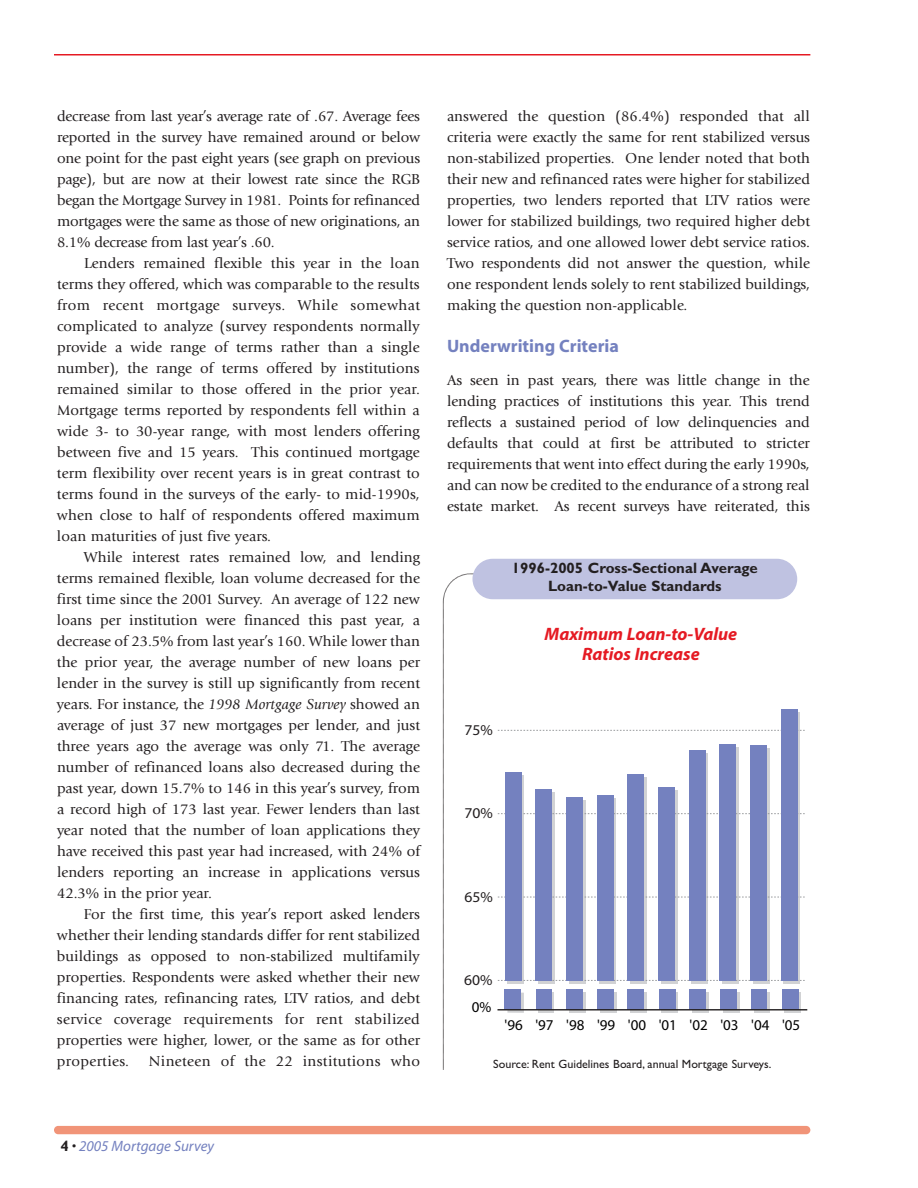
<style>
.page{position:relative;width:918px;height:1188px;background:#fff}
.page>*{position:absolute;margin:0;border:0;box-sizing:border-box;transform-origin:0 0}
.t1{font:italic 700 18px/19.5px "Myriad";color:#e51a23;text-align:center}
.t2{font:700 18px "Myriad";color:#7481bf}
.t3{font:15px/21px "Giovanni";color:#231f20;text-align:justify}
.t4{font:700 15px/18px "Gill Sans";color:#231f20;text-align:center}
.t5{font:15px "Myriad";color:#000}
.t6{font:15px "Giovanni";letter-spacing:.02em;color:#231f20}
.t7{font:italic 15px "Myriad";color:#7481bf}
.t8{font:15px "Myriad";color:#231f20;scale:1.04 1}
.t9{font:12px "Gill Sans";color:#231f20}
.s1{font-style:italic}
.s2{font-family:"Gill Sans";font-weight:700;font-style:normal;color:#231f20}
.s3{color:#231f20}
</style>
<div class="page">
<div style="left:54px;top:1126px;width:756px;height:8px;background:#f19478;border-radius:4px"></div>
<hr style="left:54px;top:54px;width:756px;height:2px;background:#e51a23">
<div style="left:630px;top:992px;width:17px;height:21px;background:#d1d2d4"></div>
<svg style="left:662px;top:992px;width:16px;height:21px"></svg>
<div style="left:692px;top:992px;width:16px;height:21px;background:#d1d2d4"></div>
<div style="left:723px;top:992px;width:16px;height:21px;background:#d1d2d4"></div>
<div style="left:754px;top:992px;width:16px;height:21px;background:#d1d2d4"></div>
<svg style="left:784px;top:992px;width:17px;height:21px"></svg>
<div style="left:628px;top:990px;width:16px;height:20px;background:#7481bf"></div>
<div style="left:659px;top:990px;width:16px;height:20px;background:#7481bf"></div>
<div style="left:689px;top:990px;width:17px;height:20px;background:#7481bf"></div>
<div style="left:720px;top:990px;width:17px;height:20px;background:#7481bf"></div>
<div style="left:751px;top:990px;width:16px;height:20px;background:#7481bf"></div>
<div style="left:782px;top:990px;width:16px;height:20px;background:#7481bf"></div>
<hr style="left:498px;top:1009px;width:308px;height:2px;background:#231f20">
<div style="left:630px;top:777px;width:17px;height:206px;background:#d1d2d4"></div>
<div style="left:661px;top:790px;width:16px;height:193px;background:#d1d2d4"></div>
<div style="left:692px;top:753px;width:16px;height:230px;background:linear-gradient(to bottom,#d1d2d4,#d1d2d4)"></div>
<div style="left:722px;top:747px;width:17px;height:236px;background:#d1d2d4"></div>
<div style="left:753px;top:748px;width:17px;height:235px;background:#d1d2d4"></div>
<div style="left:784px;top:712px;width:16px;height:271px;background:#d1d2d4"></div>
<svg style="left:643px;top:974px;width:162px;height:7px"></svg>
<svg style="left:645px;top:897px;width:160px;height:1px"></svg>
<svg style="left:645px;top:813px;width:160px;height:1px"></svg>
<svg style="left:643px;top:730px;width:162px;height:1px"></svg>
<div style="left:628px;top:774px;width:16px;height:206px;background:#7481bf"></div>
<div style="left:658px;top:787px;width:17px;height:193px;background:#7481bf"></div>
<div style="left:689px;top:750px;width:16px;height:230px;background:#7481bf"></div>
<div style="left:720px;top:744px;width:16px;height:236px;background:#7481bf"></div>
<div style="left:750px;top:745px;width:17px;height:235px;background:#7481bf"></div>
<div style="left:781px;top:709px;width:17px;height:271px;background:#7481bf"></div>
<svg style="left:443px;top:574px;width:200px;height:495px"></svg>
<div style="left:472px;top:559px;width:325px;height:40px;background:#bfc2e1;border-radius:20px"></div>
<div style="left:471px;top:626px;width:340px;height:49px;background:#fff"></div>
<p class="t3" style="left:57px;top:107px;width:365px">decrease from last year’s average rate of .67. Average fees reported in the survey have remained around or below one point for the past eight years (see graph on previous page), but are now at their lowest rate since the RGB began the Mortgage Survey in 1981. Points for refinanced mortgages were the same as those of new originations, an 8.1% decrease from last year’s .60.</p>
<p class="t3" style="left:57px;top:254px;width:365px;text-indent:27px">Lenders remained flexible this year in the loan terms they offered, which was comparable to the results from recent mortgage surveys. While somewhat complicated to analyze (survey respondents normally provide a wide range of terms rather than a single number), the range of terms offered by institutions remained similar to those offered in the prior year.<br>Mortgage terms reported by respondents fell within a wide 3- to 30-year range, with most lenders offering between five and 15 years. This continued mortgage term flexibility over recent years is in great contrast to terms found in the surveys of the early- to mid-1990s, when close to half of respondents offered maximum loan maturities of just five years.</p>
<p class="t3" style="left:57px;top:548px;width:365px;text-indent:27px">While interest rates remained low, and lending terms remained flexible, loan volume decreased for the first time since the 2001 Survey. An average of 122 new loans per institution were financed this past year, a decrease of 23.5% from last year’s 160. While lower than the prior year, the average number of new loans per lender in the survey is still up significantly from recent years. For instance, the <span class="s1">1998 Mortgage Survey</span> showed an average of just 37 new mortgages per lender, and just three years ago the average was only 71. The average number of refinanced loans also decreased during the past year, down 15.7% to 146 in this year’s survey, from a record high of 173 last year. Fewer lenders than last year noted that the number of loan applications they have received this past year had increased, with 24% of lenders reporting an increase in applications versus 42.3% in the prior year.</p>
<p class="t3" style="left:57px;top:905px;width:365px;text-indent:27px">For the first time, this year’s report asked lenders whether their lending standards differ for rent stabilized buildings as opposed to non-stabilized multifamily properties. Respondents were asked whether their new financing rates, refinancing rates, LTV ratios, and debt service coverage requirements for rent stabilized properties were higher, lower, or the same as for other properties.</p>
<p class="t6" style="left:149px;top:1055px;width:273px">Nineteen of the 22 institutions who</p>
<p class="t3" style="left:447px;top:107px;width:365px">answered the question (86.4%) responded that all criteria were exactly the same for rent stabilized versus non-stabilized properties. One lender noted that both their new and refinanced rates were higher for stabilized properties, two lenders reported that LTV ratios were lower for stabilized buildings, two required higher debt service ratios, and one allowed lower debt service ratios.<br>Two respondents did not answer the question, while one respondent lends solely to rent stabilized buildings, making the question non-applicable.</p>
<p class="t2" style="left:447px;top:339px;width:173px">Underwriting Criteria</p>
<p class="t3" style="left:447px;top:371px;width:364px">As seen in past years, there was little change in the lending practices of institutions this year. This trend reflects a sustained period of low delinquencies and defaults that could at first be attributed to stricter requirements that went into effect during the early 1990s, and can now be credited to the endurance of a strong real estate market. As recent surveys have reiterated, this</p>
<p class="t4" style="left:512px;top:560px;width:247px">1996-2005 Cross-Sectional Average<br>Loan-to-Value Standards</p>
<p class="t1" style="left:545px;top:627px;width:194px">Maximum Loan-to-Value<br>Ratios Increase</p>
<p class="t8" style="left:465px;top:724px;width:29px">75%</p>
<p class="t8" style="left:465px;top:808px;width:29px">70%</p>
<p class="t8" style="left:465px;top:891px;width:29px">65%</p>
<p class="t8" style="left:464px;top:974px;width:29px">60%</p>
<p class="t5" style="left:472px;top:1001px;width:21px">0%</p>
<p class="t5" style="left:505px;top:1019px;width:297px">'96 '97 '98 '99 '00 '01 '02 '03 '04 '05</p>
<p class="t9" style="left:493px;top:1056px;width:280px">Source: Rent Guidelines Board, annual Mortgage Surveys.</p>
<p class="t7" style="left:61px;top:1141px;width:155px"><span class="s2">4</span> <span class="s3">•</span> 2005 Mortgage Survey</p>
</div>
